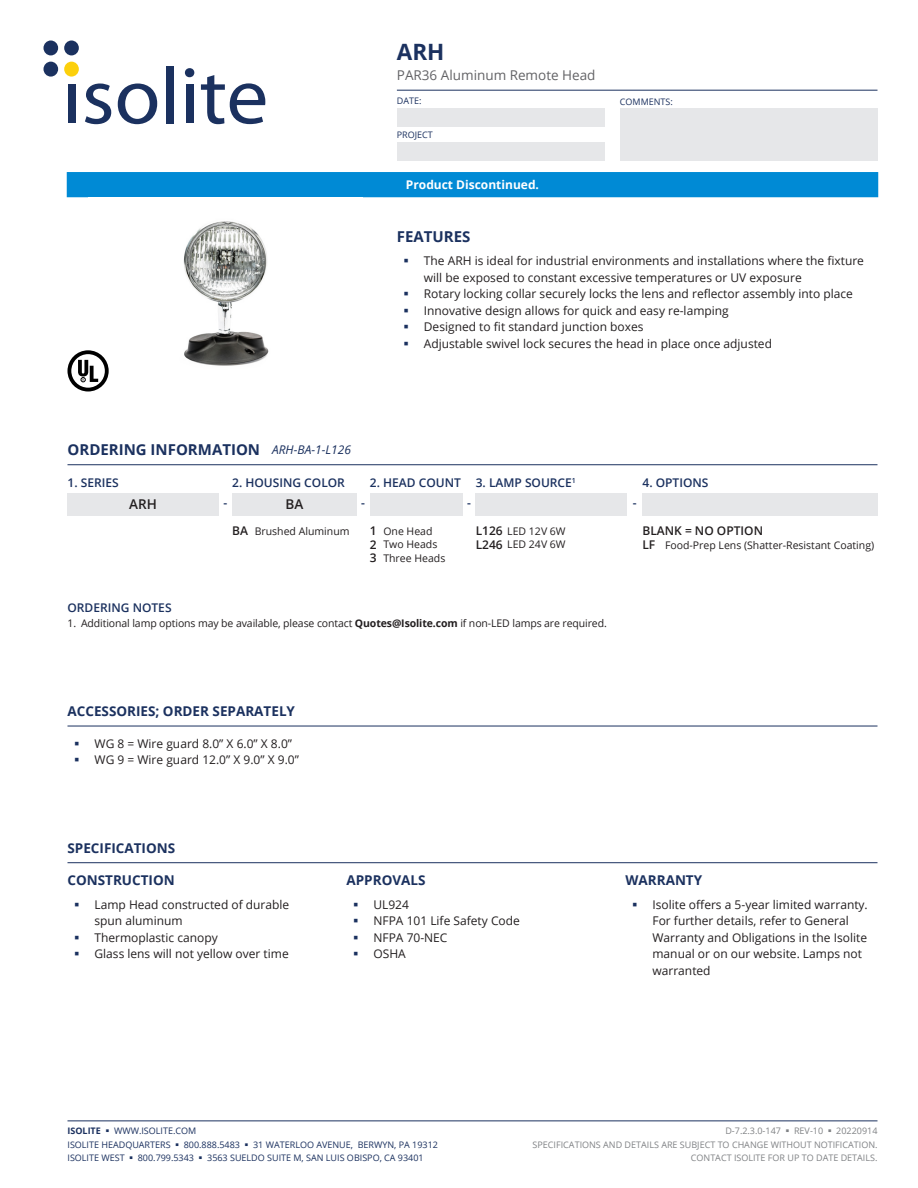
<style>
.page{position:relative;width:918px;height:1188px;background:#fff}
.page>*{position:absolute;margin:0;border:0;box-sizing:border-box;transform-origin:0 0}
.Product_Name{font:700 22.5px "Open Sans";color:#1b315f}
.Features___H2{font:700 15px "Open Sans";color:#1b315f}
.Features_-_B{font:700 13.5px "Open Sans";color:#1b315f}
.Product_Subtitle{font:13.5px "Open Sans";color:#636366}
.TABLE_-_FILLED{font:600 13.5px "Open Sans";color:#231f20}
.t1{font:12px/16.5px "Open Sans";color:#231f20}
.Ordering_-_Title{font:600 12px "Open Sans";color:#1b315f}
.ORDER_-_TABLE_-_OPTI{font:600 12px "Open Sans";color:#231f20}
.Feature_Bullets_-_B{font:700 12px "Open Sans";color:#fff}
.Example{font:italic 12px "Open Sans";color:#1b315f}
.ORDER_-_TABLE_-_INFO{font:10.5px "Open Sans";color:#231f20}
.t2{font:9px/13.5px "Open Sans";color:#1b315f}
.t3{font:9px/13.5px "Open Sans";color:#808285;text-align:right}
.s1{font-weight:700}
</style>
<div class="page">
<div style="left:397px;top:108px;width:208px;height:19px;background:#e6e7e9"></div>
<div style="left:397px;top:142px;width:208px;height:19px;background:#e6e7e9"></div>
<div style="left:620px;top:108px;width:258px;height:53px;background:#e6e7e9"></div>
<hr style="left:397px;top:90px;width:481px;height:1px;background:#1b315f">
<div style="left:68px;top:84px;width:7px;height:39px;background:#1b315f"></div>
<svg style="left:85px;top:84px;width:26px;height:40px"></svg>
<svg style="left:118px;top:84px;width:39px;height:40px"></svg>
<div style="left:166px;top:66px;width:8px;height:57px;background:#1b315f"></div>
<div style="left:185px;top:68px;width:9px;height:9px;background:#1b315f;border-radius:50%"></div>
<div style="left:186px;top:84px;width:7px;height:39px;background:#1b315f"></div>
<svg style="left:201px;top:75px;width:64px;height:49px"></svg>
<div style="left:44px;top:40px;width:14px;height:15px;background:#1b315f;border-radius:50%"></div>
<div style="left:64px;top:40px;width:15px;height:15px;background:#1b315f;border-radius:50%"></div>
<div style="left:44px;top:62px;width:14px;height:15px;background:#1b315f;border-radius:50%"></div>
<div style="left:64px;top:62px;width:15px;height:15px;background:#fcd00c;border-radius:50%"></div>
<hr style="left:68px;top:1120px;width:810px;height:1px;background:#1b315f">
<hr style="left:68px;top:464px;width:810px;height:1px;background:#1b315f">
<div style="left:370px;top:493px;width:92px;height:23px;background:#e6e7e9"></div>
<div style="left:642px;top:493px;width:236px;height:23px;background:#e6e7e9"></div>
<div style="left:68px;top:493px;width:151px;height:23px;background:#e6e7e9"></div>
<div style="left:232px;top:493px;width:124px;height:23px;background:#e6e7e9"></div>
<div style="left:476px;top:493px;width:151px;height:23px;background:#e6e7e9"></div>
<hr style="left:68px;top:862px;width:810px;height:1px;background:#1b315f">
<hr style="left:68px;top:726px;width:810px;height:1px;background:#1b315f">
<div style="left:67px;top:172px;width:811px;height:25px;background:#008ad5"></div>
<img style="left:89px;top:221px;width:180px;height:171px">
<svg style="left:68px;top:350px;width:41px;height:41px"></svg>
<p class="Product_Name" style="left:397px;top:36px;width:49px">ARH</p>
<p class="Product_Subtitle" style="left:397px;top:66px;width:200px">PAR36 Aluminum Remote Head</p>
<p class="t2" style="left:397px;top:93px;width:26px">DATE:</p>
<p class="t2" style="left:620px;top:95px;width:55px">COMMENTS:</p>
<p class="t2" style="left:397px;top:127px;width:38px">PROJECT</p>
<p class="Feature_Bullets_-_B" style="left:406px;top:176px;width:135px">Product Discontinued.</p>
<p class="Features___H2" style="left:68px;top:439px;width:194px">ORDERING INFORMATION</p>
<p class="Example" style="left:272px;top:441px;width:80px">ARH-BA-1-L126</p>
<p class="Features___H2" style="left:397px;top:226px;width:75px">FEATURES</p>
<p class="t1" style="left:424px;top:252px;width:442px">The ARH is ideal for industrial environments and installations where the fixture will be exposed to constant excessive temperatures or UV exposure</p>
<p class="t1" style="left:424px;top:285px;width:430px">Rotary locking collar securely locks the lens and reflector assembly into place</p>
<p class="t1" style="left:424px;top:302px;width:306px">Innovative design allows for quick and easy re-lamping</p>
<p class="t1" style="left:424px;top:318px;width:221px">Designed to fit standard junction boxes</p>
<p class="t1" style="left:424px;top:335px;width:350px">Adjustable swivel lock secures the head in place once adjusted</p>
<p class="Ordering_-_Title" style="left:68px;top:475px;width:53px">1. SERIES</p>
<p class="Ordering_-_Title" style="left:476px;top:475px;width:102px">3. LAMP SOURCE<sup>1</sup></p>
<p class="Ordering_-_Title" style="left:232px;top:475px;width:114px">2. HOUSING COLOR</p>
<p class="Ordering_-_Title" style="left:370px;top:475px;width:92px">2. HEAD COUNT</p>
<p class="Ordering_-_Title" style="left:642px;top:475px;width:67px">4. OPTIONS</p>
<p class="TABLE_-_FILLED" style="left:129px;top:495px;width:29px">ARH</p>
<p class="Ordering_-_Title" style="left:224px;top:495px;width:5px">-</p>
<p class="TABLE_-_FILLED" style="left:285px;top:495px;width:19px">BA</p>
<p class="Ordering_-_Title" style="left:361px;top:495px;width:5px">-</p>
<p class="Ordering_-_Title" style="left:467px;top:495px;width:5px">-</p>
<p class="Ordering_-_Title" style="left:633px;top:495px;width:5px">-</p>
<p class="ORDER_-_TABLE_-_OPTI" style="left:232px;top:523px;width:17px">BA</p>
<p class="ORDER_-_TABLE_-_INFO" style="left:255px;top:524px;width:96px">Brushed Aluminum</p>
<p class="ORDER_-_TABLE_-_OPTI" style="left:370px;top:523px;width:8px">1</p>
<p class="ORDER_-_TABLE_-_INFO" style="left:383px;top:524px;width:51px">One Head</p>
<p class="ORDER_-_TABLE_-_OPTI" style="left:370px;top:536px;width:8px">2</p>
<p class="ORDER_-_TABLE_-_INFO" style="left:383px;top:537px;width:55px">Two Heads</p>
<p class="ORDER_-_TABLE_-_OPTI" style="left:370px;top:550px;width:8px">3</p>
<p class="ORDER_-_TABLE_-_INFO" style="left:383px;top:551px;width:63px">Three Heads</p>
<p class="ORDER_-_TABLE_-_OPTI" style="left:642px;top:523px;width:122px">BLANK = NO OPTION</p>
<p class="ORDER_-_TABLE_-_OPTI" style="left:642px;top:536px;width:14px">LF</p>
<p class="ORDER_-_TABLE_-_INFO" style="left:665px;top:537px;width:211px">Food-Prep Lens (Shatter-Resistant Coating)</p>
<p class="ORDER_-_TABLE_-_OPTI" style="left:476px;top:523px;width:29px">L126</p>
<p class="ORDER_-_TABLE_-_INFO" style="left:507px;top:524px;width:60px">LED 12V 6W</p>
<p class="ORDER_-_TABLE_-_OPTI" style="left:476px;top:536px;width:29px">L246</p>
<p class="ORDER_-_TABLE_-_INFO" style="left:507px;top:537px;width:60px">LED 24V 6W</p>
<p class="Ordering_-_Title" style="left:68px;top:600px;width:106px">ORDERING NOTES</p>
<p class="ORDER_-_TABLE_-_INFO" style="left:68px;top:616px;width:541px">1. Additional lamp options may be available, please contact <span class="s1">Quotes@Isolite.com</span> if non-LED lamps are required.</p>
<p class="Features_-_B" style="left:68px;top:701px;width:229px">ACCESSORIES; ORDER SEPARATELY</p>
<p class="t1" style="left:95px;top:735px;width:199px">WG 8 = Wire guard 8.0” X 6.0” X 8.0”</p>
<p class="t1" style="left:95px;top:751px;width:206px">WG 9 = Wire guard 12.0” X 9.0” X 9.0”</p>
<p class="Features_-_B" style="left:68px;top:838px;width:109px">SPECIFICATIONS</p>
<p class="Features_-_B" style="left:68px;top:871px;width:109px">CONSTRUCTION</p>
<p class="t1" style="left:94px;top:896px;width:196px">Lamp Head constructed of durable spun aluminum</p>
<p class="t1" style="left:94px;top:929px;width:125px">Thermoplastic canopy</p>
<p class="t1" style="left:94px;top:945px;width:196px">Glass lens will not yellow over time</p>
<p class="Features_-_B" style="left:346px;top:871px;width:81px">APPROVALS</p>
<p class="t1" style="left:374px;top:896px;width:37px">UL924</p>
<p class="t1" style="left:374px;top:912px;width:148px">NFPA 101 Life Safety Code</p>
<p class="t1" style="left:374px;top:929px;width:76px">NFPA 70-NEC</p>
<p class="t1" style="left:374px;top:945px;width:34px">OSHA</p>
<p class="Features_-_B" style="left:626px;top:871px;width:78px">WARRANTY</p>
<p class="t1" style="left:652px;top:896px;width:217px">Isolite offers a 5-year limited warranty.<br>For further details, refer to General Warranty and Obligations in the Isolite manual or on our website. Lamps not warranted</p>
<p class="t2" style="left:68px;top:1124px;width:372px"><span class="s1">ISOLITE</span> ▪ WWW.ISOLITE.COM<br>ISOLITE HEADQUARTERS ▪ 800.888.5483 ▪ 31 WATERLOO AVENUE, BERWYN, PA 19312<br>ISOLITE WEST ▪ 800.799.5343 ▪ 3563 SUELDO SUITE M, SAN LUIS OBISPO, CA 93401</p>
<p class="t3" style="left:533px;top:1124px;width:346px">D-7.2.3.0-147 ▪ REV-10 ▪ 20220914<br>SPECIFICATIONS AND DETAILS ARE SUBJECT TO CHANGE WITHOUT NOTIFICATION.<br>CONTACT ISOLITE FOR UP TO DATE DETAILS.</p>
</div>
